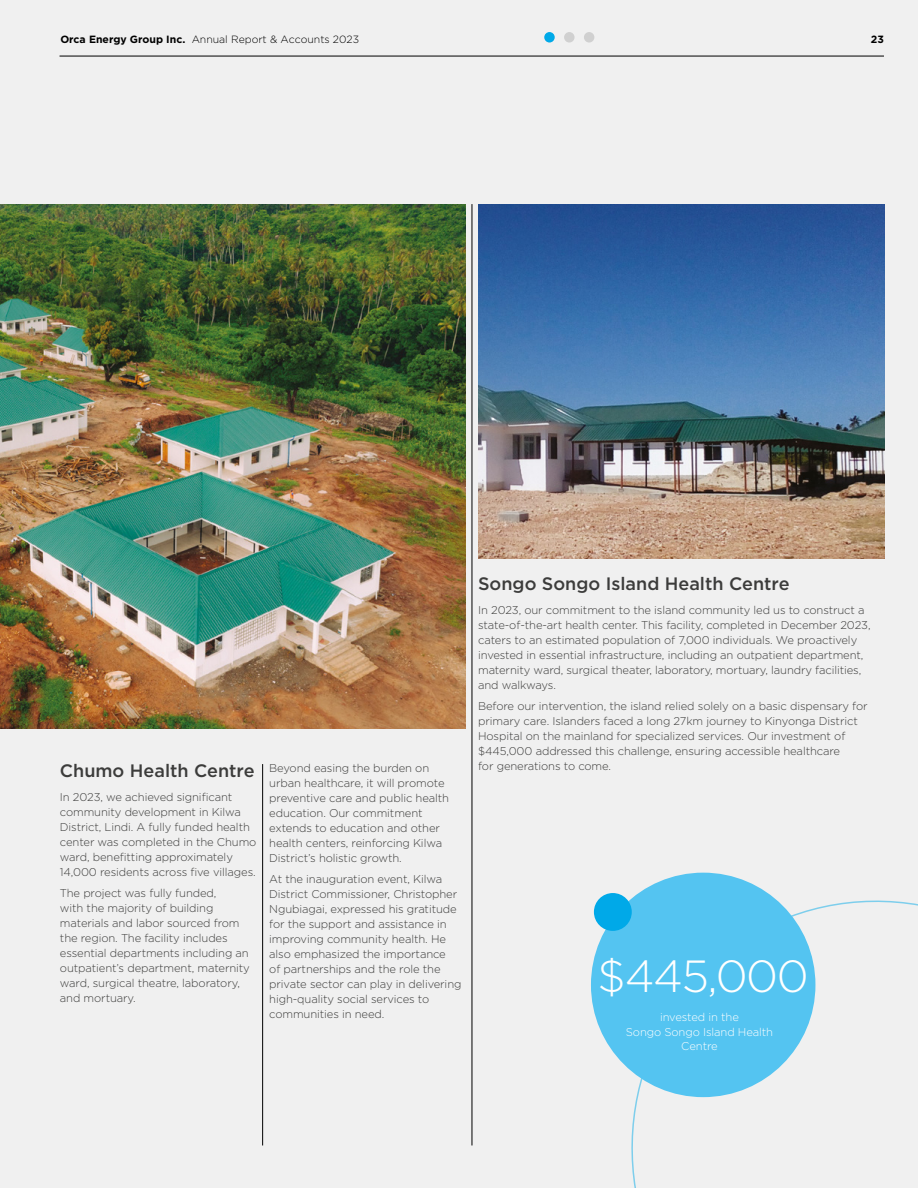
<style>
.page{position:relative;width:918px;height:1188px;background:#f0f0f0}
.page>*{position:absolute;margin:0;border:0;box-sizing:border-box;transform-origin:0 0}
.t1{font:300 45px "Gotham";letter-spacing:-.03em;color:#fff}
.t2{font:500 18px "Gotham";color:#3c3c3b}
.t3{font:300 11.25px/15px "Gotham";letter-spacing:-.01em;color:#3c3c3b}
.t4{font:300 11.25px/15px "Gotham";letter-spacing:-.01em;color:#fff;text-align:center}
.t5{font:300 10.5px "Gotham";color:#000}
.t6{font:700 10.5px "Gotham";color:#000}
.s1{font-weight:700}
</style>
<div class="page">
<svg style="left:600px;top:872px;width:318px;height:316px"></svg>
<img style="left:0;top:204px;width:465px;height:525px">
<img style="left:478px;top:204px;width:407px;height:355px">
<hr style="left:472px;top:204px;width:1px;height:941px;background:#000">
<hr style="left:262px;top:764px;width:1px;height:381px;background:#000">
<div style="left:591px;top:873px;width:224px;height:224px;background:#54c4f1;border-radius:50%"></div>
<div style="left:594px;top:893px;width:38px;height:38px;background:#00a9e8;border-radius:50%"></div>
<hr style="left:60px;top:56px;width:824px;height:1px;background:#000">
<div style="left:544px;top:32px;width:11px;height:11px;background:#00a9e8;border-radius:50%"></div>
<div style="left:564px;top:32px;width:11px;height:11px;background:#d0d0d0;border-radius:50%"></div>
<div style="left:584px;top:32px;width:10px;height:11px;background:#d0d0d0;border-radius:50%"></div>
<p class="t5" style="left:60px;top:32px;width:300px"><span class="s1">Orca Energy Group Inc.</span> Annual Report &amp; Accounts 2023</p>
<p class="t6" style="left:871px;top:32px;width:15px">23</p>
<h2 class="t2" style="left:60px;top:759px;width:196px">Chumo Health Centre</h2>
<p class="t3" style="left:60px;top:789px;width:198px">In 2023, we achieved significant community development in Kilwa District, Lindi. A fully funded health center was completed in the Chumo ward, benefitting approximately 14,000 residents across five villages.</p>
<p class="t3" style="left:60px;top:885px;width:191px">The project was fully funded,<br>with the majority of building materials and labor sourced from the region. The facility includes essential departments including an outpatient’s department, maternity ward, surgical theatre, laboratory, and mortuary.</p>
<p class="t3" style="left:269px;top:760px;width:181px">Beyond easing the burden on urban healthcare, it will promote preventive care and public health education. Our commitment extends to education and other health centers, reinforcing Kilwa<br>District’s holistic growth.</p>
<p class="t3" style="left:269px;top:872px;width:194px">At the inauguration event, Kilwa<br>District Commissioner, Christopher<br>Ngubiagai, expressed his gratitude for the support and assistance in improving community health. He also emphasized the importance<br>of partnerships and the role the private sector can play in delivering high-quality social services to communities in need.</p>
<h2 class="t2" style="left:478px;top:572px;width:313px">Songo Songo Island Health Centre</h2>
<p class="t3" style="left:478px;top:602px;width:394px">In 2023, our commitment to the island community led us to construct a state-of-the-art health center. This facility, completed in December 2023, caters to an estimated population of 7,000 individuals. We proactively invested in essential infrastructure, including an outpatient department, maternity ward, surgical theater, laboratory, mortuary, laundry facilities, and walkways.</p>
<p class="t3" style="left:478px;top:698px;width:391px">Before our intervention, the island relied solely on a basic dispensary for primary care. Islanders faced a long 27km journey to Kinyonga District Hospital on the mainland for specialized services. Our investment of $445,000 addressed this challenge, ensuring accessible healthcare<br>for generations to come.</p>
<h1 class="t1" style="left:598px;top:947px;width:213px">$445,000</h1>
<p class="t4" style="left:626px;top:1009px;width:149px">invested in the<br>Songo Songo Island Health<br>Centre</p>
</div>
